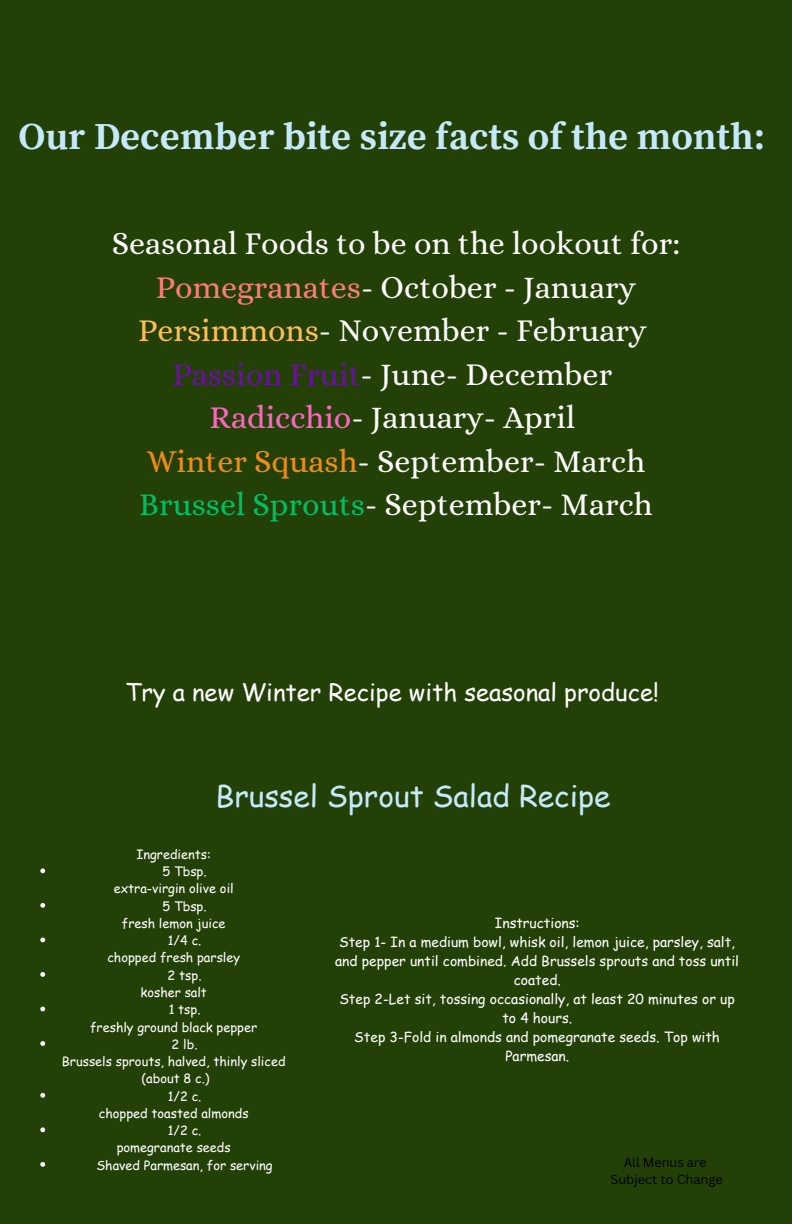
<style>
.page{position:relative;width:792px;height:1224px;background:#234007}
.page>*{position:absolute;margin:0;border:0;box-sizing:border-box;transform-origin:0 0}
.t1{font:700 38px "Source Serif Pro";color:#c6e9fa}
.t2{font:32px/43.6px "Alice";color:#fff;text-align:center}
.t3{font:30px "Comic Sans MS";color:#c6e9fa}
.t4{font:24px "Comic Sans MS";color:#fff}
.t5{font:13.8px/19px "Comic Sans MS";color:#fff;text-align:center}
.t6{font:12.8px "Comic Sans MS";color:#fff}
.t7{font:12.8px "Canva Sans";color:#000}
.s1{color:#ff7b7b}
.s2{color:#ffbd59}
.s3{color:#6b0fa4}
.s4{color:#ff66c4}
.s5{color:#ef8c18}
.s6{color:#00bf63}
</style>
<div class="page">
<svg style="left:40px;top:868px;width:5px;height:5px"></svg>
<svg style="left:40px;top:903px;width:5px;height:5px"></svg>
<svg style="left:40px;top:938px;width:5px;height:4px"></svg>
<svg style="left:40px;top:972px;width:5px;height:5px"></svg>
<svg style="left:40px;top:1007px;width:5px;height:4px"></svg>
<svg style="left:40px;top:1041px;width:5px;height:5px"></svg>
<svg style="left:40px;top:1093px;width:5px;height:5px"></svg>
<svg style="left:40px;top:1127px;width:5px;height:5px"></svg>
<svg style="left:40px;top:1162px;width:5px;height:5px"></svg>
<h1 class="t1" style="left:19px;top:114px;width:748px">Our December bite size facts of the month:</h1>
<h2 class="t2" style="left:112px;top:222px;width:570px">Seasonal Foods to be on the lookout for:<br><span class="s1">Pomegranates</span>- October - January <span class="s2">Persimmons</span>- November - February <span class="s3">Passion Fruit</span>- June- December <span class="s4">Radicchio</span>- January- April<br><span class="s5">Winter Squash</span>- September- March <span class="s6">Brussel Sprouts</span>- September- March</h2>
<p class="t4" style="left:125px;top:674px;width:535px">Try a new Winter Recipe with seasonal produce!</p>
<h3 class="t3" style="left:215px;top:774px;width:397px">Brussel Sprout Salad Recipe</h3>
<p class="t6" style="left:136px;top:845px;width:76px">Ingredients:</p>
<p class="t6" style="left:163px;top:862px;width:46px">5 Tbsp.</p>
<p class="t6" style="left:114px;top:879px;width:122px">extra-virgin olive oil</p>
<p class="t6" style="left:163px;top:897px;width:46px">5 Tbsp.</p>
<p class="t6" style="left:122px;top:914px;width:105px">fresh lemon juice</p>
<p class="t6" style="left:168px;top:931px;width:35px">1/4 c.</p>
<p class="t6" style="left:107px;top:948px;width:134px">chopped fresh parsley</p>
<p class="t6" style="left:168px;top:966px;width:35px">2 tsp.</p>
<p class="t6" style="left:140px;top:983px;width:68px">kosher salt</p>
<p class="t6" style="left:169px;top:1000px;width:33px">1 tsp.</p>
<p class="t6" style="left:90px;top:1017px;width:169px">freshly ground black pepper</p>
<p class="t6" style="left:172px;top:1035px;width:27px">2 lb.</p>
<p class="t6" style="left:62px;top:1052px;width:225px">Brussels sprouts, halved, thinly sliced</p>
<p class="t6" style="left:142px;top:1069px;width:70px">(about 8 c.)</p>
<p class="t6" style="left:168px;top:1086px;width:35px">1/2 c.</p>
<p class="t6" style="left:99px;top:1104px;width:151px">chopped toasted almonds</p>
<p class="t6" style="left:168px;top:1121px;width:35px">1/2 c.</p>
<p class="t6" style="left:117px;top:1138px;width:116px">pomegranate seeds</p>
<p class="t6" style="left:96px;top:1156px;width:178px">Shaved Parmesan, for serving</p>
<h2 class="t5" style="left:495px;top:913px;width:86px">Instructions:</h2>
<p class="t5" style="left:335px;top:932px;width:405px">Step 1- In a medium bowl, whisk oil, lemon juice, parsley, salt, and pepper until combined. Add Brussels sprouts and toss until coated.</p>
<p class="t5" style="left:339px;top:989px;width:397px">Step 2-Let sit, tossing occasionally, at least 20 minutes or up to 4 hours.</p>
<p class="t5" style="left:354px;top:1027px;width:367px">Step 3-Fold in almonds and pomegranate seeds. Top with</p>
<p class="t5" style="left:505px;top:1046px;width:65px">Parmesan.</p>
<p class="t7" style="left:624px;top:1153px;width:84px">All Menus are</p>
<p class="t7" style="left:611px;top:1170px;width:114px">Subject to Change</p>
</div>
